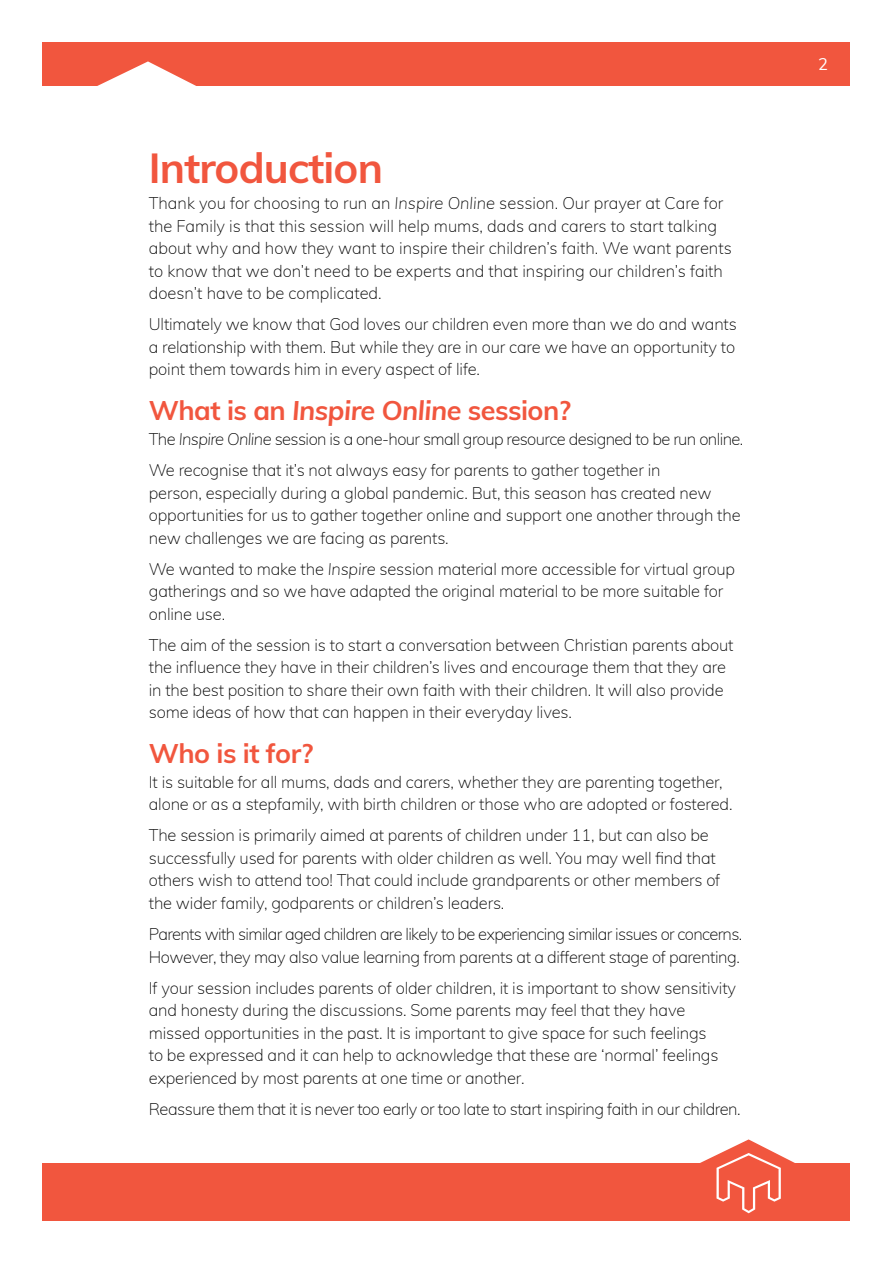
<style>
.page{position:relative;width:893px;height:1263px;background:#fff}
.page>*{position:absolute;margin:0;border:0;box-sizing:border-box;transform-origin:0 0}
.t1{font:700 42px "Muli";letter-spacing:-.02em;color:#f1563e}
.t2{font:700 27px "Muli";letter-spacing:-.02em;color:#f1563e}
.t3{font:200 16.5px/22.5px "Muli";letter-spacing:-.01em;color:#000}
.t4{font:200 16.5px/22.5px "Muli";letter-spacing:-.04em;color:#000}
.t5{font:200 16.5px/31px "Muli";letter-spacing:-.035em;color:#000}
.t6{font:200 16.5px "Muli";letter-spacing:-.03em;color:#000}
.t7{font:16.5px "Muli";color:#fff}
.s1{font-style:italic}
</style>
<div class="page">
<div style="left:43px;top:42px;width:807px;height:44px;background:#f1563e"></div>
<svg style="left:97px;top:61px;width:99px;height:25px"></svg>
<div style="left:43px;top:1163px;width:807px;height:57px;background:#f1563e"></div>
<svg style="left:700px;top:1139px;width:95px;height:74px"></svg>
<h1 class="t1" style="left:149px;top:137px;width:236px">Introduction</h1>
<p class="t3" style="left:149px;top:191px;width:584px">Thank you for choosing to run an <span class="s1">Inspire Online</span> session. Our prayer at Care for the Family is that this session will help mums, dads and carers to start talking about why and how they want to inspire their children’s faith. We want parents to know that we don’t need to be experts and that inspiring our children’s faith doesn’t have to be complicated.</p>
<p class="t3" style="left:149px;top:312px;width:590px;text-align:justify">Ultimately we know that God loves our children even more than we do and wants a relationship with them. But while they are in our care we have an opportunity to point them towards him in every aspect of life.</p>
<h2 class="t2" style="left:149px;top:391px;width:424px">What is an <span class="s1">Inspire Online</span> session?</h2>
<p class="t5" style="left:149px;top:423px;width:596px">The <span class="s1">Inspire Online</span> session is a one-hour small group resource designed to be run online.<br>We recognise that it’s not always easy for parents to gather together in</p>
<p class="t3" style="left:149px;top:481px;width:593px">person, especially during a global pandemic. But, this season has created new opportunities for us to gather together online and support one another through the new challenges we are facing as parents.</p>
<p class="t3" style="left:149px;top:557px;width:588px">We wanted to make the <span class="s1">Inspire</span> session material more accessible for virtual group gatherings and so we have adapted the original material to be more suitable for online use.</p>
<p class="t3" style="left:149px;top:633px;width:586px">The aim of the session is to start a conversation between Christian parents about the influence they have in their children’s lives and encourage them that they are in the best position to share their own faith with their children. It will also provide some ideas of how that can happen in their everyday lives.</p>
<h2 class="t2" style="left:149px;top:734px;width:166px">Who is it for?</h2>
<p class="t3" style="left:149px;top:770px;width:585px">It is suitable for all mums, dads and carers, whether they are parenting together, alone or as a stepfamily, with birth children or those who are adopted or fostered.</p>
<p class="t3" style="left:149px;top:823px;width:573px">The session is primarily aimed at parents of children under 11, but can also be successfully used for parents with older children as well. You may well find that others wish to attend too! That could include grandparents or other members of the wider family, godparents or children’s leaders.</p>
<p class="t4" style="left:149px;top:922px;width:595px">Parents with similar aged children are likely to be experiencing similar issues or concerns.<br>However, they may also value learning from parents at a different stage of parenting.</p>
<p class="t3" style="left:149px;top:975px;width:589px">If your session includes parents of older children, it is important to show sensitivity and honesty during the discussions. Some parents may feel that they have missed opportunities in the past. It is important to give space for such feelings<br>to be expressed and it can help to acknowledge that these are ‘normal’ feelings experienced by most parents at one time or another.</p>
<p class="t6" style="left:149px;top:1097px;width:593px">Reassure them that it is never too early or too late to start inspiring faith in our children.</p>
<p class="t7" style="left:818px;top:52px;width:11px">2</p>
</div>
